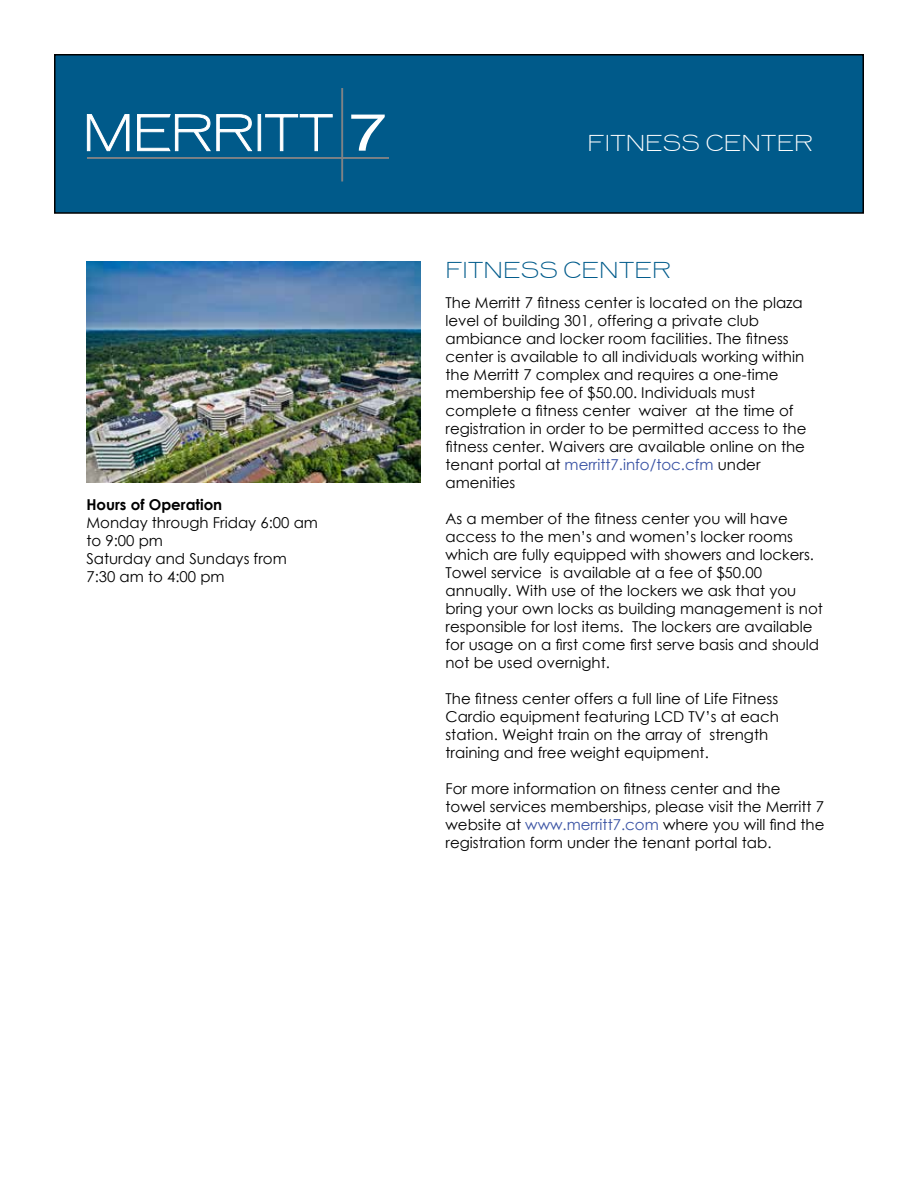
<style>
.page{position:relative;width:918px;height:1188px;background:#fff}
.page>*{position:absolute;margin:0;border:0;box-sizing:border-box;transform-origin:0 0}
.t1{font:300 expanded 21px "Vonnes";color:#fff}
.t2{font:300 expanded 21px "Vonnes";color:#005b8b}
.t3{font:15px/18px "Century Gothic";color:#000}
.t4{font:700 15px "Century Gothic";color:#000}
.s1{color:#3851a3}
.s2{color:#3a53a4}
</style>
<div class="page">
<div style="left:55px;top:55px;width:808px;height:158px;background:#005a8a"></div>
<div style="left:54px;top:54px;width:810px;height:160px;border:2px solid #000"></div>
<svg style="left:87px;top:114px;width:42px;height:37px"></svg>
<svg style="left:137px;top:114px;width:74px;height:37px"></svg>
<svg style="left:217px;top:114px;width:35px;height:37px"></svg>
<div style="left:258px;top:114px;width:3px;height:37px;background:#fff;border:1px solid #fff"></div>
<svg style="left:265px;top:114px;width:67px;height:37px"></svg>
<svg style="left:351px;top:115px;width:34px;height:36px"></svg>
<hr style="left:87px;top:157px;width:302px;height:2px;background:#808285">
<hr style="left:341px;top:88px;width:2px;height:94px;background:#808285">
<img style="left:87px;top:261px;width:333px;height:221px">
<p class="t4" style="left:86px;top:493px;width:137px">Hours of Operation</p>
<p class="t3" style="left:86px;top:513px;width:233px">Monday through Friday 6:00 am to 9:00 pm<br>Saturday and Sundays from<br>7:30 am to 4:00 pm</p>
<h1 class="t1" style="left:588px;top:130px;width:227px">FITNESS CENTER</h1>
<h1 class="t2" style="left:445px;top:257px;width:227px">FITNESS CENTER</h1>
<p class="t3" style="left:446px;top:293px;width:362px">The Merritt 7 fitness center is located on the plaza level of building 301, offering a private club ambiance and locker room facilities. The fitness center is available to all individuals working within the Merritt 7 complex and requires a one-time membership fee of $50.00. Individuals must complete a fitness center waiver at the time of registration in order to be permitted access to the fitness center. Waivers are available online on the tenant portal at <span class="s1">merritt7.info/toc.cfm</span> under amenities</p>
<p class="t3" style="left:446px;top:509px;width:379px">As a member of the fitness center you will have access to the men’s and women’s locker rooms which are fully equipped with showers and lockers.<br>Towel service is available at a fee of $50.00 annually. With use of the lockers we ask that you bring your own locks as building management is not responsible for lost items. The lockers are available for usage on a first come first serve basis and should not be used overnight.</p>
<p class="t3" style="left:446px;top:689px;width:335px">The fitness center offers a full line of Life Fitness Cardio equipment featuring LCD TV’s at each station. Weight train on the array of strength training and free weight equipment.</p>
<p class="t3" style="left:446px;top:779px;width:380px">For more information on fitness center and the<br>towel services memberships, please visit the Merritt 7 website at <span class="s2">www.merritt7.com</span> where you will find the registration form under the tenant portal tab.</p>
</div>
